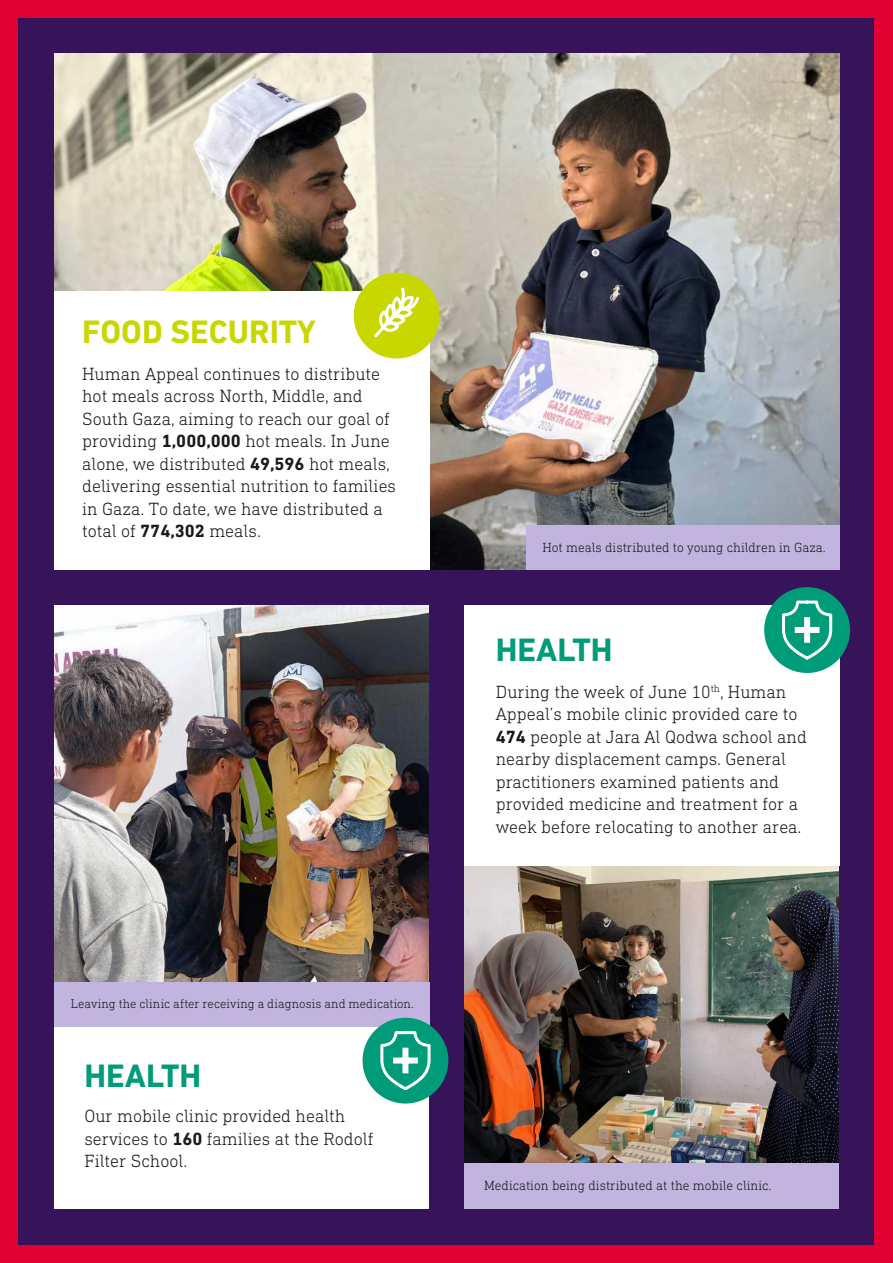
<style>
.page{position:relative;width:893px;height:1263px;background:#e10032}
.page>*{position:absolute;margin:0;border:0;box-sizing:border-box;transform-origin:0 0}
.Heading{font:700 33px "DIN Next LT Pro";color:#009b78}
.Heading-2{font:700 33px "DIN Next LT Pro";color:#c8d700}
.BodyCopy{font:300 18px/22.5px "DIN Next Slab Pro";color:#1a1a1a}
.Sub_Heading{font:300 13.5px "DIN Next Slab Pro";color:#1a1a1a}
.Sub_Heading-2{font:300 12.75px "DIN Next Slab Pro";letter-spacing:.005em;color:#1a1a1a}
.s1{font-weight:700}
</style>
<div class="page">
<div style="left:19px;top:18px;width:855px;height:1227px;background:#37145a"></div>
<img style="left:54px;top:53px;width:786px;height:517px">
<div style="left:526px;top:525px;width:314px;height:45px;background:#c1b4df"></div>
<img style="left:464px;top:866px;width:375px;height:297px">
<img style="left:54px;top:605px;width:375px;height:377px">
<div style="left:54px;top:982px;width:375px;height:45px;background:#c1b4df"></div>
<div style="left:464px;top:1163px;width:375px;height:45px;background:#c1b4df"></div>
<div style="left:54px;top:1027px;width:374px;height:181px;background:#fff"></div>
<div style="left:464px;top:606px;width:376px;height:260px;background:#fff"></div>
<div style="left:54px;top:292px;width:375px;height:278px;background:#fff"></div>
<div style="left:764px;top:587px;width:86px;height:86px;background:#009b78;border-radius:50%"></div>
<svg style="left:782px;top:600px;width:51px;height:60px"></svg>
<div style="left:795px;top:627px;width:24px;height:6px;background:#fff"></div>
<div style="left:804px;top:617px;width:6px;height:26px;background:#fff"></div>
<div style="left:363px;top:1018px;width:85px;height:85px;background:#009b78;border-radius:50%"></div>
<svg style="left:380px;top:1031px;width:51px;height:60px"></svg>
<div style="left:393px;top:1057px;width:25px;height:6px;background:#fff"></div>
<div style="left:402px;top:1048px;width:6px;height:25px;background:#fff"></div>
<div style="left:354px;top:273px;width:86px;height:85px;background:#c8d700;border-radius:50%"></div>
<svg style="left:374px;top:287px;width:46px;height:51px"></svg>
<p class="Heading-2" style="left:82px;top:312px;width:235px">FOOD SECURITY</p>
<p class="BodyCopy" style="left:82px;top:362px;width:315px">Human Appeal continues to distribute hot meals across North, Middle, and South Gaza, aiming to reach our goal of providing <span class="s1">1,000,000</span> hot meals. In June alone, we distributed <span class="s1">49,596</span> hot meals, delivering essential nutrition to families in Gaza. To date, we have distributed a total of <span class="s1">774,302</span> meals.</p>
<p class="Sub_Heading-2" style="left:71px;top:997px;width:345px">Leaving the clinic after receiving a diagnosis and medication.</p>
<p class="Heading" style="left:84px;top:1056px;width:118px">HEALTH</p>
<p class="BodyCopy" style="left:84px;top:1105px;width:291px">Our mobile clinic provided health services to <span class="s1">160</span> families at the Rodolf<br>Filter School.</p>
<p class="Sub_Heading" style="left:542px;top:540px;width:285px">Hot meals distributed to young children in Gaza.</p>
<p class="Heading" style="left:496px;top:630px;width:118px">HEALTH</p>
<p class="BodyCopy" style="left:496px;top:680px;width:313px">During the week of June 10<sup>th</sup>, Human Appeal’s mobile clinic provided care to <span class="s1">474</span> people at Jara Al Qodwa school and nearby displacement camps. General practitioners examined patients and provided medicine and treatment for a week before relocating to another area.</p>
<p class="Sub_Heading" style="left:484px;top:1177px;width:289px">Medication being distributed at the mobile clinic.</p>
</div>
